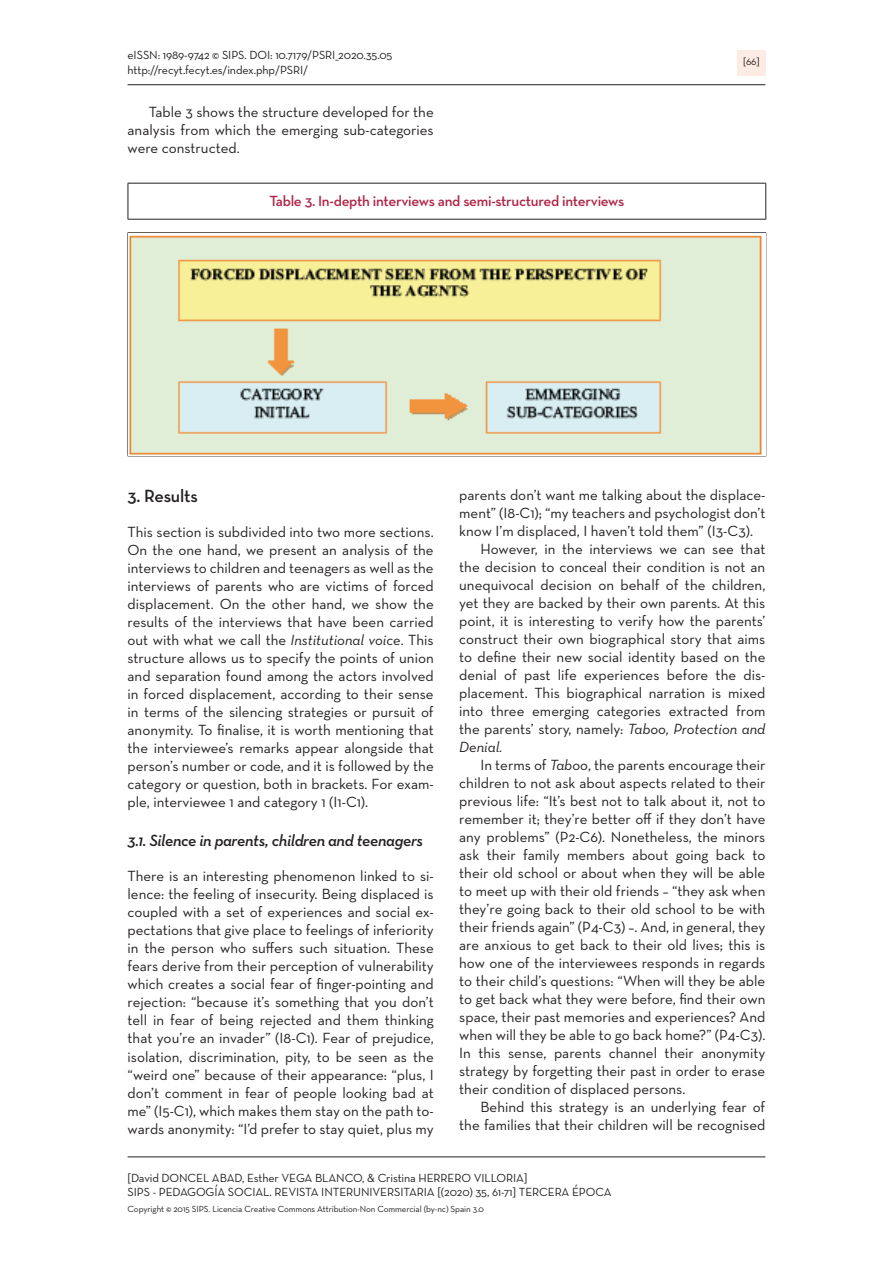
<style>
.page{position:relative;width:893px;height:1263px;background:#fff}
.page>*{position:absolute;margin:0;border:0;box-sizing:border-box;transform-origin:0 0}
._1Titulo{font:600 18px "Neutra Text";letter-spacing:-.01em;color:#231f20}
._2_1Titulo{font:italic 600 16.5px "Neutra Text";letter-spacing:-.02em;color:#231f20}
.Texto1Ing{font:15px/18px "Neutra Text";color:#231f20;text-align:justify}
.TextoIng{font:15px/18px "Neutra Text";color:#231f20;text-align:justify}
.TextoEsp{font:15px/18px "Neutra Text";color:#231f20;text-align:justify}
.TituloCuadro{font:600 15px "Neutra Text";letter-spacing:-.02em;color:#af2547}
.t1{font:12px/15px "Neutra Text";letter-spacing:-.01em;color:#231f20}
.t2{font:10.5px "Neutra Text";color:#231f20}
.t3{font:9px "Neutra Text";letter-spacing:-.01em;color:#231f20}
.s1{font-style:italic}
</style>
<div class="page">
<div style="left:737px;top:50px;width:28px;height:25px;background:#fdece4"></div>
<hr style="left:128px;top:1156px;width:637px;height:1px;background:#231f20">
<hr style="left:128px;top:84px;width:637px;height:1px;background:#231f20">
<hr style="left:765px;top:184px;width:1px;height:35px;background:#231f20">
<hr style="left:128px;top:183px;width:638px;height:1px;background:#231f20">
<hr style="left:128px;top:184px;width:1px;height:35px;background:#231f20">
<hr style="left:128px;top:219px;width:638px;height:1px;background:#231f20">
<hr style="left:128px;top:232px;width:638px;height:1px;background:#231f20">
<hr style="left:128px;top:455px;width:638px;height:1px;background:#231f20">
<img style="left:129px;top:235px;width:633px;height:220px">
<p class="t1" style="left:128px;top:47px;width:266px">eISSN: 1989-9742 © SIPS. DOI: 10.7179/PSRI_2020.35.05 http://recyt.fecyt.es/index.php/PSRI/</p>
<p class="t2" style="left:743px;top:55px;width:18px">[66]</p>
<p class="TextoEsp" style="left:128px;top:102px;width:308px;text-indent:21px">Table 3 shows the structure developed for the analysis from which the emerging sub-categories were constructed.</p>
<p class="TituloCuadro" style="left:269px;top:192px;width:356px">Table 3. In-depth interviews and semi-structured interviews</p>
<p class="_1Titulo" style="left:128px;top:485px;width:72px">3. Results</p>
<p class="Texto1Ing" style="left:128px;top:523px;width:308px">This section is subdivided into two more sections.<br>On the one hand, we present an analysis of the interviews to children and teenagers as well as the interviews of parents who are victims of forced displacement. On the other hand, we show the results of the interviews that have been carried out with what we call the <span class="s1">Institutional voice</span>. This structure allows us to specify the points of union and separation found among the actors involved in forced displacement, according to their sense in terms of the silencing strategies or pursuit of anonymity. To finalise, it is worth mentioning that the interviewee’s remarks appear alongside that person’s number or code, and it is followed by the category or question, both in brackets. For exam&shy;ple, interviewee 1 and category 1 (I1-C1).</p>
<p class="_2_1Titulo" style="left:128px;top:831px;width:297px">3.1. Silence in parents, children and teenagers</p>
<p class="Texto1Ing" style="left:128px;top:867px;width:308px">There is an interesting phenomenon linked to si&shy;lence: the feeling of insecurity. Being displaced is coupled with a set of experiences and social ex&shy;pectations that give place to feelings of inferiority in the person who suffers such situation. These fears derive from their perception of vulnerability which creates a social fear of finger-pointing and rejection: “because it’s something that you don’t tell in fear of being rejected and them thinking that you’re an invader” (I8-C1). Fear of prejudice, isolation, discrimination, pity, to be seen as the “weird one” because of their appearance: “plus, I don’t comment in fear of people looking bad at me” (I5-C1), which makes them stay on the path to&shy;wards anonymity: “I’d prefer to stay quiet, plus my</p>
<p class="Texto1Ing" style="left:459px;top:486px;width:308px">parents don’t want me talking about the displace&shy;ment” (I8-C1); “my teachers and psychologist don’t know I’m displaced, I haven’t told them” (I3-C3).</p>
<p class="TextoIng" style="left:459px;top:540px;width:308px;text-indent:21px">However, in the interviews we can see that the decision to conceal their condition is not an unequivocal decision on behalf of the children, yet they are backed by their own parents. At this point, it is interesting to verify how the parents’ construct their own biographical story that aims to define their new social identity based on the denial of past life experiences before the dis&shy;placement. This biographical narration is mixed into three emerging categories extracted from the parents’ story, namely: <span class="s1">Taboo, Protection and Denial.</span></p>
<p class="TextoIng" style="left:459px;top:756px;width:308px;text-indent:21px">In terms of <span class="s1">Taboo</span>, the parents encourage their children to not ask about aspects related to their previous life: “It’s best not to talk about it, not to remember it; they’re better off if they don’t have any problems” (P2-C6). Nonetheless, the minors ask their family members about going back to their old school or about when they will be able to meet up with their old friends – “they ask when they’re going back to their old school to be with their friends again” (P4-C3) –. And, in general, they are anxious to get back to their old lives; this is how one of the interviewees responds in regards to their child’s questions: “When will they be able to get back what they were before, find their own space, their past memories and experiences? And when will they be able to go back home?” (P4-C3).<br>In this sense, parents channel their anonymity strategy by forgetting their past in order to erase their condition of displaced persons.</p>
<p class="TextoIng" style="left:459px;top:1098px;width:308px;text-align:right">Behind this strategy is an underlying fear of the families that their children will be recognised</p>
<p class="t1" style="left:128px;top:1170px;width:486px;line-height:14.4px">[David DONCEL ABAD, Esther VEGA BLANCO, &amp; Cristina HERRERO VILLORIA]<br>SIPS - PEDAGOGÍA SOCIAL. REVISTA INTERUNIVERSITARIA [(2020) 35, 61-71] TERCERA ÉPOCA</p>
<p class="t3" style="left:128px;top:1203px;width:358px">Copyright © 2015 SIPS. Licencia Creative Commons Attribution-Non Commercial (by-nc) Spain 3.0</p>
</div>
